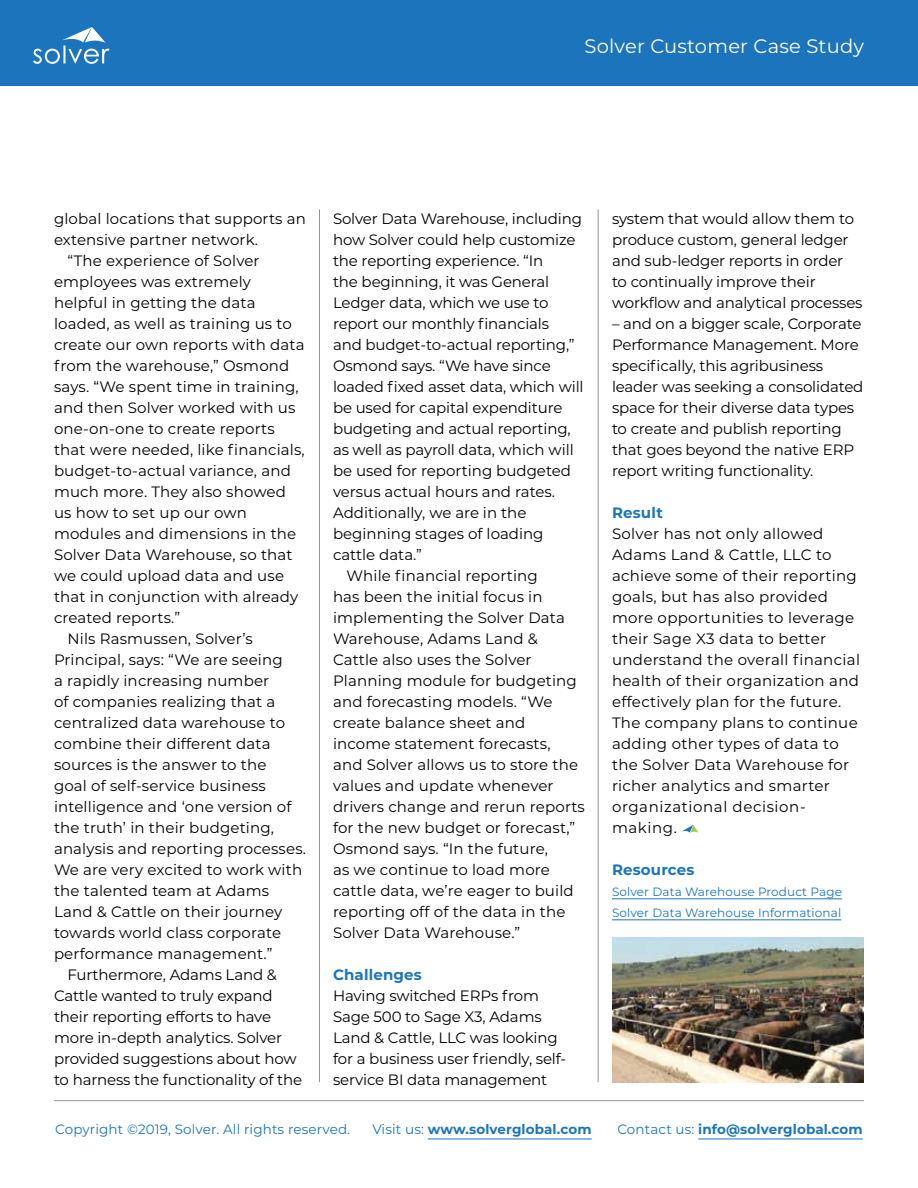
<style>
.page{position:relative;width:918px;height:1188px;background:#fff}
.page>*{position:absolute;margin:0;border:0;box-sizing:border-box;transform-origin:0 0}
.t1{font:19.5px "Montserrat";letter-spacing:.01em;color:#fff}
.t2{font:15px/21px "Montserrat";letter-spacing:.01em;color:#000}
.t3{font:15px/21px "Montserrat";letter-spacing:-.01em;color:#000}
.t4{font:700 15px "Montserrat";letter-spacing:.01em;color:#1c75bc}
.t5{font:700 13.5px "Montserrat";letter-spacing:.01em;color:#1c75bc}
.t6{font:13.5px "Montserrat";letter-spacing:.01em;color:#1c75bc}
.t7{font:12px/21px "Montserrat";letter-spacing:.01em;color:#1c75bc}
.s1{font-weight:400}
</style>
<div class="page">
<hr style="left:612px;top:899px;width:230px;height:1px;background:#1c75bc">
<hr style="left:612px;top:920px;width:229px;height:1px;background:#1c75bc">
<svg style="left:682px;top:825px;width:17px;height:8px"></svg>
<hr style="left:598px;top:209px;width:1px;height:873px;background:#939598">
<hr style="left:319px;top:209px;width:1px;height:873px;background:#939598">
<img style="left:612px;top:937px;width:252px;height:145px">
<hr style="left:428px;top:1139px;width:164px;height:1px;background:#1c75bc">
<hr style="left:698px;top:1139px;width:165px;height:1px;background:#1c75bc">
<hr style="left:54px;top:1100px;width:810px;height:1px;background:#939598">
<div style="left:0;top:0;width:918px;height:86px;background:#1c75bc"></div>
<svg style="left:33px;top:27px;width:77px;height:37px"></svg>
<h1 class="t1" style="left:585px;top:32px;width:281px">Solver Customer Case Study</h1>
<p class="t2" style="left:54px;top:207px;width:253px">global locations that supports an</p>
<p class="t2" style="left:54px;top:228px;width:206px">extensive partner network.</p>
<p class="t2" style="left:68px;top:249px;width:194px">“The experience of Solver</p>
<p class="t2" style="left:54px;top:270px;width:198px">employees was extremely</p>
<p class="t2" style="left:54px;top:291px;width:203px">helpful in getting the data</p>
<p class="t2" style="left:54px;top:312px;width:239px">loaded, as well as training us to</p>
<p class="t2" style="left:54px;top:333px;width:252px">create our own reports with data</p>
<p class="t2" style="left:54px;top:354px;width:237px">from the warehouse,” Osmond</p>
<p class="t2" style="left:54px;top:375px;width:246px">says. “We spent time in training,</p>
<p class="t2" style="left:54px;top:396px;width:243px">and then Solver worked with us</p>
<p class="t2" style="left:54px;top:417px;width:222px">one-on-one to create reports</p>
<p class="t2" style="left:54px;top:438px;width:252px">that were needed, like financials,</p>
<p class="t2" style="left:54px;top:459px;width:238px">budget-to-actual variance, and</p>
<p class="t2" style="left:54px;top:480px;width:233px">much more. They also showed</p>
<p class="t2" style="left:54px;top:501px;width:195px">us how to set up our own</p>
<p class="t2" style="left:54px;top:522px;width:244px">modules and dimensions in the</p>
<p class="t2" style="left:54px;top:543px;width:240px">Solver Data Warehouse, so that</p>
<p class="t2" style="left:54px;top:564px;width:232px">we could upload data and use</p>
<p class="t2" style="left:54px;top:585px;width:246px">that in conjunction with already</p>
<p class="t2" style="left:54px;top:606px;width:128px">created reports.”</p>
<p class="t2" style="left:68px;top:627px;width:187px">Nils Rasmussen, Solver’s</p>
<p class="t2" style="left:54px;top:648px;width:230px">Principal, says: “We are seeing</p>
<p class="t2" style="left:54px;top:669px;width:217px">a rapidly increasing number</p>
<p class="t2" style="left:54px;top:690px;width:223px">of companies realizing that a</p>
<p class="t2" style="left:54px;top:711px;width:233px">centralized data warehouse to</p>
<p class="t2" style="left:54px;top:732px;width:218px">combine their different data</p>
<p class="t2" style="left:54px;top:753px;width:214px">sources is the answer to the</p>
<p class="t2" style="left:54px;top:774px;width:213px">goal of self-service business</p>
<p class="t2" style="left:54px;top:795px;width:239px">intelligence and ‘one version of</p>
<p class="t2" style="left:54px;top:816px;width:222px">the truth’ in their budgeting,</p>
<p class="t2" style="left:54px;top:837px;width:254px">analysis and reporting processes.</p>
<p class="t2" style="left:54px;top:858px;width:250px">We are very excited to work with</p>
<p class="t2" style="left:54px;top:879px;width:217px">the talented team at Adams</p>
<p class="t2" style="left:54px;top:900px;width:230px">Land &amp; Cattle on their journey</p>
<p class="t2" style="left:54px;top:921px;width:229px">towards world class corporate</p>
<p class="t2" style="left:54px;top:942px;width:220px">performance management.”</p>
<p class="t3" style="left:68px;top:963px;width:211px">Furthermore, Adams Land &amp;</p>
<p class="t3" style="left:54px;top:984px;width:220px">Cattle wanted to truly expand</p>
<p class="t3" style="left:54px;top:1005px;width:219px">their reporting efforts to have</p>
<p class="t3" style="left:54px;top:1026px;width:230px">more in-depth analytics. Solver</p>
<p class="t3" style="left:54px;top:1047px;width:244px">provided suggestions about how</p>
<p class="t3" style="left:54px;top:1068px;width:250px">to harness the functionality of the</p>
<p class="t3" style="left:333px;top:207px;width:251px">Solver Data Warehouse, including</p>
<p class="t3" style="left:333px;top:228px;width:244px">how Solver could help customize</p>
<p class="t3" style="left:333px;top:249px;width:212px">the reporting experience. “In</p>
<p class="t3" style="left:333px;top:270px;width:218px">the beginning, it was General</p>
<p class="t3" style="left:333px;top:291px;width:217px">Ledger data, which we use to</p>
<p class="t3" style="left:333px;top:312px;width:218px">report our monthly financials</p>
<p class="t3" style="left:333px;top:333px;width:243px">and budget-to-actual reporting,”</p>
<p class="t3" style="left:333px;top:354px;width:219px">Osmond says. “We have since</p>
<p class="t3" style="left:333px;top:375px;width:252px">loaded fixed asset data, which will</p>
<p class="t3" style="left:333px;top:396px;width:231px">be used for capital expenditure</p>
<p class="t3" style="left:333px;top:417px;width:239px">budgeting and actual reporting,</p>
<p class="t3" style="left:333px;top:438px;width:242px">as well as payroll data, which will</p>
<p class="t2" style="left:333px;top:459px;width:240px">be used for reporting budgeted</p>
<p class="t2" style="left:333px;top:480px;width:224px">versus actual hours and rates.</p>
<p class="t2" style="left:333px;top:501px;width:195px">Additionally, we are in the</p>
<p class="t2" style="left:333px;top:522px;width:212px">beginning stages of loading</p>
<p class="t2" style="left:333px;top:543px;width:90px">cattle data.”</p>
<p class="t2" style="left:346px;top:564px;width:193px">While financial reporting</p>
<p class="t2" style="left:333px;top:585px;width:211px">has been the initial focus in</p>
<p class="t2" style="left:333px;top:606px;width:233px">implementing the Solver Data</p>
<p class="t2" style="left:333px;top:627px;width:206px">Warehouse, Adams Land &amp;</p>
<p class="t2" style="left:333px;top:648px;width:200px">Cattle also uses the Solver</p>
<p class="t2" style="left:333px;top:669px;width:245px">Planning module for budgeting</p>
<p class="t2" style="left:333px;top:690px;width:221px">and forecasting models. “We</p>
<p class="t2" style="left:333px;top:711px;width:194px">create balance sheet and</p>
<p class="t2" style="left:333px;top:732px;width:219px">income statement forecasts,</p>
<p class="t2" style="left:333px;top:753px;width:247px">and Solver allows us to store the</p>
<p class="t2" style="left:333px;top:774px;width:222px">values and update whenever</p>
<p class="t2" style="left:333px;top:795px;width:254px">drivers change and rerun reports</p>
<p class="t2" style="left:333px;top:816px;width:244px">for the new budget or forecast,”</p>
<p class="t2" style="left:333px;top:837px;width:217px">Osmond says. “In the future,</p>
<p class="t2" style="left:333px;top:858px;width:218px">as we continue to load more</p>
<p class="t2" style="left:333px;top:879px;width:242px">cattle data, we’re eager to build</p>
<p class="t2" style="left:333px;top:900px;width:234px">reporting off of the data in the</p>
<p class="t2" style="left:333px;top:921px;width:189px">Solver Data Warehouse.”</p>
<p class="t4" style="left:333px;top:964px;width:90px">Challenges</p>
<p class="t3" style="left:333px;top:984px;width:235px">Having switched ERPs from<br>Sage 500 to Sage X3, Adams<br>Land &amp; Cattle, LLC was looking for a business user friendly, self&shy;service BI data management</p>
<p class="t3" style="left:612px;top:207px;width:252px">system that would allow them to produce custom, general ledger and sub-ledger reports in order<br>to continually improve their workflow and analytical processes</p>
<p class="t3" style="left:612px;top:312px;width:253px">– and on a bigger scale, Corporate<br>Performance Management. More specifically, this agribusiness leader was seeking a consolidated space for their diverse data types to create and publish reporting that goes beyond the native ERP report writing functionality.</p>
<p class="t4" style="left:612px;top:502px;width:53px">Result</p>
<p class="t2" style="left:612px;top:522px;width:250px">Solver has not only allowed<br>Adams Land &amp; Cattle, LLC to achieve some of their reporting goals, but has also provided more opportunities to leverage their Sage X3 data to better understand the overall financial health of their organization and effectively plan for the future.<br>The company plans to continue adding other types of data to the Solver Data Warehouse for richer analytics and smarter organizational decision&shy;making.</p>
<p class="t4" style="left:612px;top:859px;width:84px">Resources</p>
<p class="t7" style="left:612px;top:881px;width:231px">Solver Data Warehouse Product Page<br>Solver Data Warehouse Informational</p>
<p class="t6" style="left:55px;top:1120px;width:296px">Copyright ©2019, Solver. All rights reserved.</p>
<p class="t5" style="left:372px;top:1120px;width:221px"><span class="s1">Visit us:</span> www.solverglobal.com</p>
<p class="t5" style="left:617px;top:1120px;width:247px"><span class="s1">Contact us:</span> info@solverglobal.com</p>
</div>
